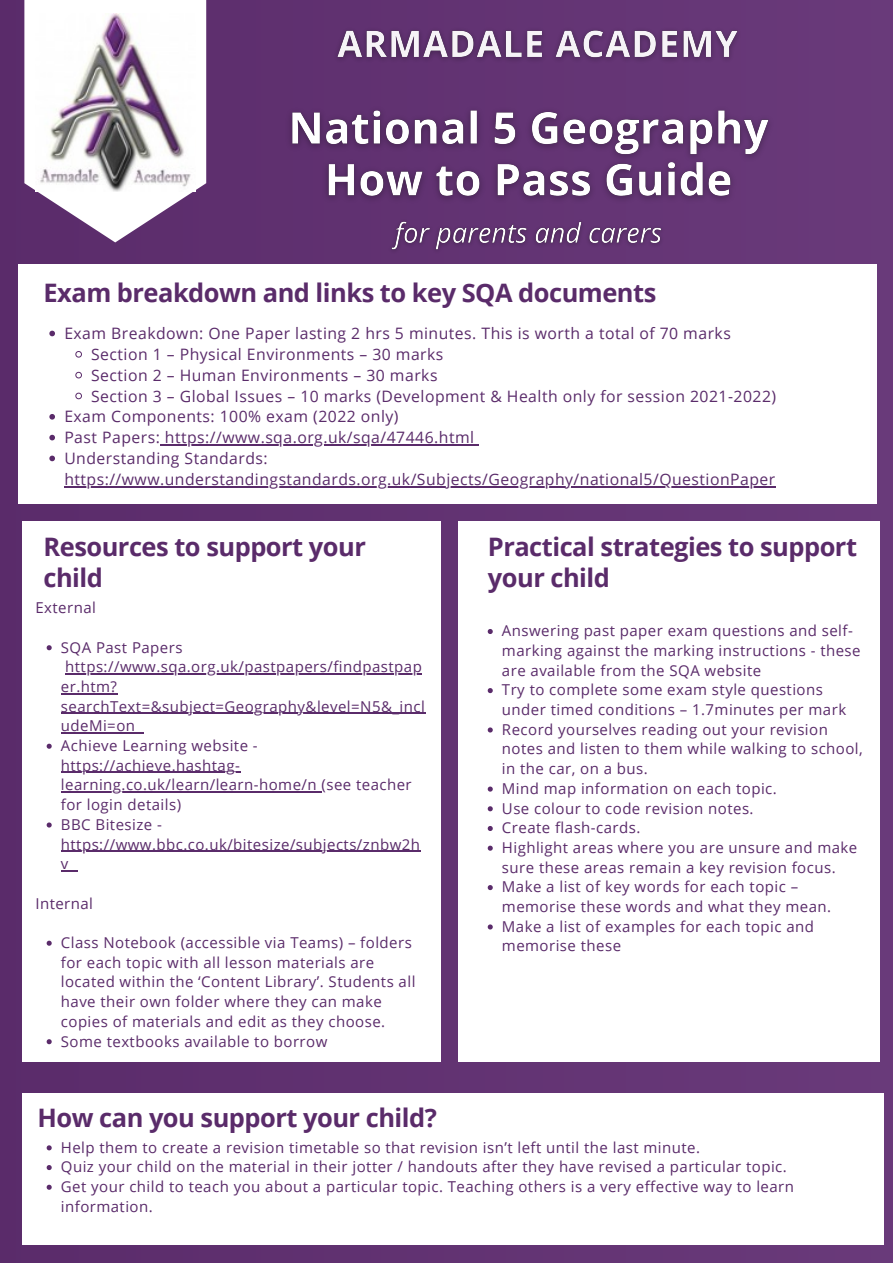
<style>
.page{position:relative;width:893px;height:1263px;background:#623373}
.page>*{position:absolute;margin:0;border:0;box-sizing:border-box;transform-origin:0 0}
.t1{font:700 25.5px/30.4px "Open Sans";letter-spacing:-.02em;color:#5a2b6a}
.t2{font:15.75px/20.9px "Open Sans";letter-spacing:.03em;color:#5a2b6a}
.t3{font:15px/19.7px "Open Sans";letter-spacing:.03em;color:#5a2b6a}
</style>
<div class="page">
<div style="left:18px;top:264px;width:858px;height:239px;background:#fff"></div>
<svg style="left:24px;top:0;width:182px;height:242px"></svg>
<div style="left:458px;top:521px;width:421px;height:541px;background:#fff"></div>
<div style="left:22px;top:521px;width:419px;height:541px;background:#fff"></div>
<div style="left:22px;top:1093px;width:861px;height:151px;background:#fff"></div>
<img style="left:35px;top:13px;width:160px;height:178px">
<img style="left:290px;top:110px;width:479px;height:89px">
<img style="left:391px;top:221px;width:270px;height:30px">
<img style="left:337px;top:30px;width:401px;height:30px">
<svg style="left:49px;top:331px;width:6px;height:5px"></svg>
<svg style="left:75px;top:351px;width:7px;height:7px"></svg>
<svg style="left:75px;top:372px;width:7px;height:7px"></svg>
<svg style="left:75px;top:392px;width:7px;height:7px"></svg>
<svg style="left:49px;top:414px;width:6px;height:6px"></svg>
<svg style="left:49px;top:435px;width:6px;height:5px"></svg>
<hr style="left:160px;top:444px;width:315px;height:1px;background:#5a2b6a">
<svg style="left:49px;top:456px;width:6px;height:5px"></svg>
<hr style="left:64px;top:486px;width:711px;height:1px;background:#5a2b6a">
<svg style="left:488px;top:629px;width:5px;height:5px"></svg>
<svg style="left:488px;top:688px;width:5px;height:5px"></svg>
<svg style="left:488px;top:727px;width:5px;height:5px"></svg>
<svg style="left:488px;top:786px;width:5px;height:6px"></svg>
<svg style="left:488px;top:806px;width:5px;height:5px"></svg>
<svg style="left:488px;top:826px;width:5px;height:5px"></svg>
<svg style="left:488px;top:846px;width:5px;height:5px"></svg>
<svg style="left:488px;top:885px;width:5px;height:5px"></svg>
<svg style="left:488px;top:924px;width:5px;height:5px"></svg>
<svg style="left:47px;top:1145px;width:5px;height:5px"></svg>
<svg style="left:47px;top:1165px;width:5px;height:5px"></svg>
<svg style="left:47px;top:1185px;width:5px;height:5px"></svg>
<svg style="left:47px;top:645px;width:5px;height:5px"></svg>
<hr style="left:65px;top:673px;width:357px;height:1px;background:#5a2b6a">
<hr style="left:61px;top:693px;width:56px;height:1px;background:#5a2b6a">
<hr style="left:61px;top:713px;width:364px;height:1px;background:#5a2b6a">
<hr style="left:61px;top:732px;width:74px;height:1px;background:#5a2b6a">
<svg style="left:47px;top:744px;width:5px;height:5px"></svg>
<hr style="left:61px;top:772px;width:179px;height:1px;background:#5a2b6a">
<hr style="left:61px;top:791px;width:260px;height:2px;background:#5a2b6a">
<svg style="left:47px;top:822px;width:5px;height:5px"></svg>
<hr style="left:61px;top:851px;width:350px;height:1px;background:#5a2b6a">
<svg style="left:61px;top:870px;width:17px;height:1px"></svg>
<svg style="left:47px;top:941px;width:5px;height:5px"></svg>
<svg style="left:47px;top:1039px;width:5px;height:5px"></svg>
<p class="t1" style="left:43px;top:277px;width:614px">Exam breakdown and links to key SQA documents</p>
<p class="t2" style="left:64px;top:323px;width:668px">Exam Breakdown: One Paper lasting 2 hrs 5 minutes. This is worth a total of 70 marks</p>
<p class="t2" style="left:91px;top:343px;width:354px">Section 1 – Physical Environments – 30 marks</p>
<p class="t2" style="left:91px;top:364px;width:348px">Section 2 – Human Environments – 30 marks</p>
<p class="t2" style="left:91px;top:385px;width:686px">Section 3 – Global Issues – 10 marks (Development &amp; Health only for session 2021-2022)</p>
<p class="t2" style="left:64px;top:406px;width:336px">Exam Components: 100% exam (2022 only)</p>
<p class="t2" style="left:64px;top:427px;width:411px">Past Papers: https://www.sqa.org.uk/sqa/47446.html</p>
<p class="t2" style="left:64px;top:447px;width:712px">Understanding Standards: https://www.understandingstandards.org.uk/Subjects/Geography/national5/QuestionPaper</p>
<p class="t1" style="left:43px;top:531px;width:324px">Resources to support your child</p>
<p class="t1" style="left:488px;top:531px;width:371px">Practical strategies to support your child</p>
<p class="t3" style="left:502px;top:621px;width:360px">Answering past paper exam questions and self&shy;marking against the marking instructions - these are available from the SQA website</p>
<p class="t3" style="left:502px;top:680px;width:346px">Try to complete some exam style questions under timed conditions – 1.7minutes per mark</p>
<p class="t3" style="left:502px;top:719px;width:362px">Record yourselves reading out your revision notes and listen to them while walking to school, in the car, on a bus.</p>
<p class="t3" style="left:502px;top:778px;width:276px">Mind map information on each topic.</p>
<p class="t3" style="left:502px;top:798px;width:253px">Use colour to code revision notes.</p>
<p class="t3" style="left:502px;top:817px;width:140px">Create flash-cards.</p>
<p class="t3" style="left:502px;top:837px;width:357px">Highlight areas where you are unsure and make sure these areas remain a key revision focus.</p>
<p class="t3" style="left:502px;top:877px;width:331px">Make a list of key words for each topic – memorise these words and what they mean.</p>
<p class="t3" style="left:502px;top:916px;width:314px">Make a list of examples for each topic and memorise these</p>
<p class="t3" style="left:35px;top:597px;width:62px">External</p>
<p class="t3" style="left:61px;top:637px;width:365px">SQA Past Papers https://www.sqa.org.uk/pastpapers/findpastpap er.htm? searchText=&amp;subject=Geography&amp;level=N5&amp;_incl udeMi=on</p>
<p class="t3" style="left:61px;top:735px;width:352px">Achieve Learning website - https://achieve.hashtag&shy;learning.co.uk/learn/learn-home/n (see teacher for login details)</p>
<p class="t3" style="left:61px;top:814px;width:361px">BBC Bitesize - https://www.bbc.co.uk/bitesize/subjects/znbw2h v</p>
<p class="t3" style="left:35px;top:893px;width:59px">Internal</p>
<p class="t3" style="left:61px;top:932px;width:356px">Class Notebook (accessible via Teams) – folders for each topic with all lesson materials are located within the ‘Content Library’. Students all have their own folder where they can make copies of materials and edit as they choose.</p>
<p class="t3" style="left:61px;top:1031px;width:268px">Some textbooks available to borrow</p>
<p class="t1" style="left:38px;top:1102px;width:401px">How can you support your child?</p>
<p class="t3" style="left:61px;top:1137px;width:640px">Help them to create a revision timetable so that revision isn’t left until the last minute.</p>
<p class="t3" style="left:61px;top:1156px;width:727px">Quiz your child on the material in their jotter / handouts after they have revised a particular topic.</p>
<p class="t3" style="left:61px;top:1176px;width:734px">Get your child to teach you about a particular topic. Teaching others is a very effective way to learn information.</p>
</div>
